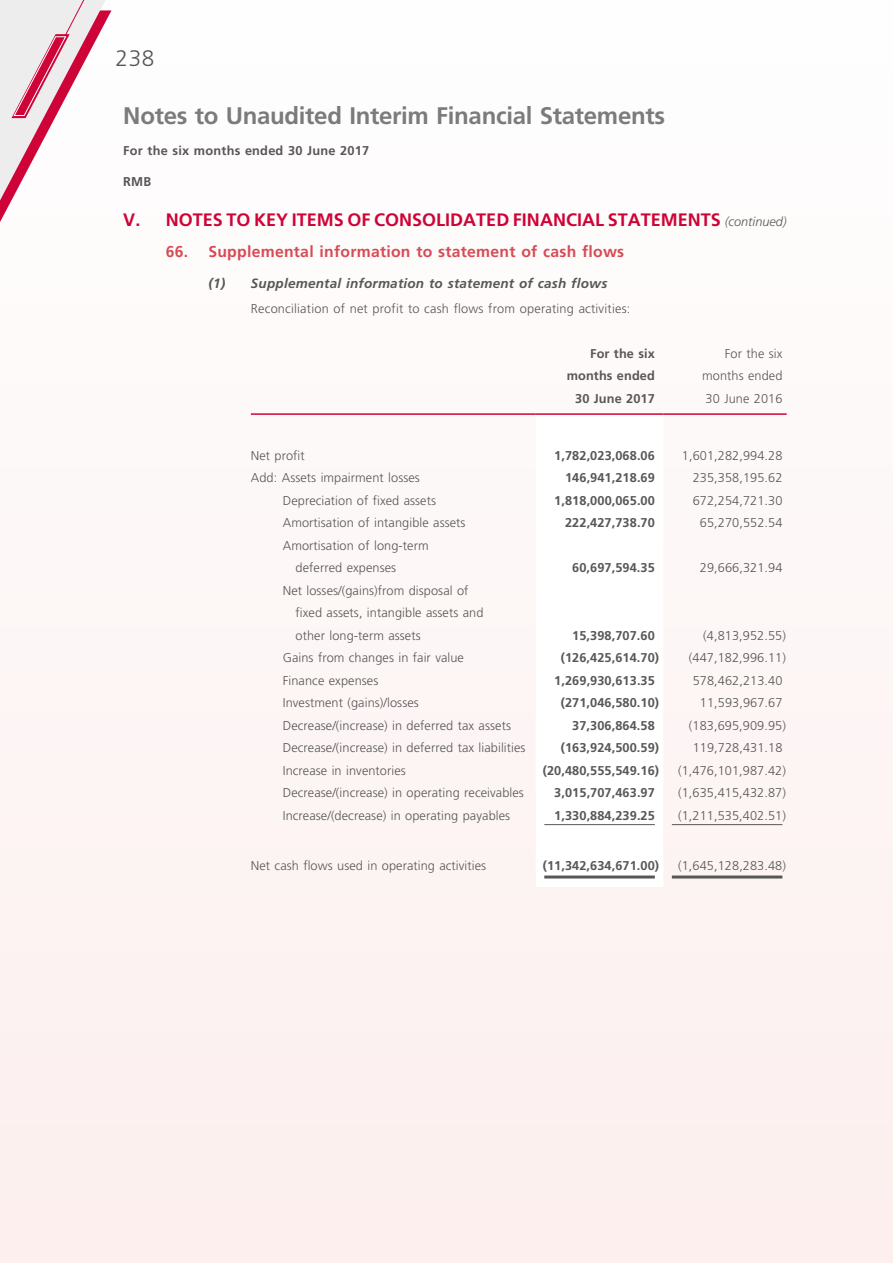
<style>
.page{position:relative;width:893px;height:1263px;background:#fdf7f6}
.page>*{position:absolute;margin:0;border:0;box-sizing:border-box;transform-origin:0 0}
.t1{font:700 24px "Frutiger LT Std";letter-spacing:-.015em;color:#7c7b7b}
.t2{font:300 22.5px "Frutiger LT Std";color:#575756}
.t3{font:700 18px "Frutiger LT Std";color:#ce0438}
.t4{font:700 15.75px "Frutiger LT Std";letter-spacing:.015em;color:#d74b55}
.t5{font:italic 700 13.5px "Frutiger LT Std";letter-spacing:.015em;color:#575756}
.t6{font:300 12.75px/22.5px "Frutiger LT Std";letter-spacing:.005em;color:#575756}
.t7{font:700 12.75px/22.5px "Frutiger LT Std";letter-spacing:.005em;color:#575756;text-align:right}
.s1{font-weight:300;font-style:italic;font-size:12.75px;color:#575756}
</style>
<div class="page">
<svg style="left:0;top:0;width:112px;height:222px"></svg>
<hr style="left:251px;top:413px;width:285px;height:2px;background:#ce0438">
<hr style="left:536px;top:413px;width:127px;height:2px;background:#ce0438">
<hr style="left:663px;top:413px;width:124px;height:2px;background:#ce0438">
<hr style="left:544px;top:824px;width:111px;height:1px;background:#575756">
<hr style="left:672px;top:824px;width:110px;height:1px;background:#575756">
<hr style="left:544px;top:875px;width:111px;height:3px;background:#575756">
<hr style="left:672px;top:875px;width:110px;height:3px;background:#575756">
<h2 class="t2" style="left:116px;top:45px;width:40px">238</h2>
<h1 class="t1" style="left:123px;top:102px;width:543px">Notes to Unaudited Interim Financial Statements</h1>
<p class="t7" style="left:123px;top:139px;width:247px">For the six months ended 30 June 2017</p>
<p class="t7" style="left:123px;top:170px;width:30px">RMB</p>
<h3 class="t3" style="left:123px;top:209px;width:665px">V. NOTES TO KEY ITEMS OF CONSOLIDATED FINANCIAL STATEMENTS <span class="s1">(continued)</span></h3>
<p class="t4" style="left:166px;top:242px;width:460px">66. Supplemental information to statement of cash flows</p>
<p class="t5" style="left:208px;top:275px;width:401px">(1) Supplemental information to statement of cash flows</p>
<p class="t6" style="left:251px;top:297px;width:381px">Reconciliation of net profit to cash flows from operating activities:</p>
<p class="t7" style="left:567px;top:342px;width:90px">For the six months ended<br>30 June 2017</p>
<p class="t6" style="left:702px;top:342px;width:82px;text-align:justify;text-indent:23px">For the six months ended 30 June 2016</p>
<p class="t6" style="left:251px;top:444px;width:55px">Net profit</p>
<p class="t7" style="left:554px;top:444px;width:102px">1,782,023,068.06</p>
<p class="t6" style="left:682px;top:444px;width:102px">1,601,282,994.28</p>
<p class="t6" style="left:251px;top:467px;width:170px">Add: Assets impairment losses</p>
<p class="t7" style="left:565px;top:467px;width:91px">146,941,218.69</p>
<p class="t6" style="left:693px;top:467px;width:91px">235,358,195.62</p>
<p class="t6" style="left:283px;top:489px;width:155px">Depreciation of fixed assets</p>
<p class="t7" style="left:554px;top:489px;width:102px">1,818,000,065.00</p>
<p class="t6" style="left:693px;top:489px;width:91px">672,254,721.30</p>
<p class="t6" style="left:283px;top:512px;width:184px">Amortisation of intangible assets</p>
<p class="t7" style="left:565px;top:512px;width:91px">222,427,738.70</p>
<p class="t6" style="left:700px;top:512px;width:84px">65,270,552.54</p>
<p class="t6" style="left:296px;top:534px;width:135px;text-indent:-13px">Amortisation of long-term deferred expenses</p>
<p class="t7" style="left:572px;top:557px;width:84px">60,697,594.35</p>
<p class="t6" style="left:700px;top:557px;width:84px">29,666,321.94</p>
<p class="t6" style="left:296px;top:579px;width:189px;text-indent:-13px">Net losses/(gains)from disposal of fixed assets, intangible assets and other long-term assets</p>
<p class="t7" style="left:572px;top:624px;width:84px">15,398,707.60</p>
<p class="t6" style="left:703px;top:624px;width:84px">(4,813,952.55)</p>
<p class="t6" style="left:283px;top:647px;width:183px">Gains from changes in fair value</p>
<p class="t7" style="left:561px;top:647px;width:100px">(126,425,614.70)</p>
<p class="t6" style="left:689px;top:647px;width:99px">(447,182,996.11)</p>
<p class="t6" style="left:283px;top:669px;width:97px">Finance expenses</p>
<p class="t7" style="left:554px;top:669px;width:102px">1,269,930,613.35</p>
<p class="t6" style="left:693px;top:669px;width:91px">578,462,213.40</p>
<p class="t6" style="left:283px;top:692px;width:138px">Investment (gains)/losses</p>
<p class="t7" style="left:561px;top:692px;width:100px">(271,046,580.10)</p>
<p class="t6" style="left:700px;top:692px;width:84px">11,593,967.67</p>
<p class="t6" style="left:283px;top:714px;width:230px">Decrease/(increase) in deferred tax assets</p>
<p class="t7" style="left:572px;top:714px;width:84px">37,306,864.58</p>
<p class="t6" style="left:689px;top:714px;width:99px">(183,695,909.95)</p>
<p class="t6" style="left:283px;top:737px;width:244px">Decrease/(increase) in deferred tax liabilities</p>
<p class="t7" style="left:561px;top:737px;width:100px">(163,924,500.59)</p>
<p class="t6" style="left:693px;top:737px;width:91px">119,728,431.18</p>
<p class="t6" style="left:283px;top:759px;width:125px">Increase in inventories</p>
<p class="t7" style="left:543px;top:759px;width:118px">(20,480,555,549.16)</p>
<p class="t6" style="left:678px;top:759px;width:109px">(1,476,101,987.42)</p>
<p class="t6" style="left:283px;top:782px;width:243px">Decrease/(increase) in operating receivables</p>
<p class="t7" style="left:554px;top:782px;width:102px">3,015,707,463.97</p>
<p class="t6" style="left:678px;top:782px;width:109px">(1,635,415,432.87)</p>
<p class="t6" style="left:283px;top:804px;width:229px">Increase/(decrease) in operating payables</p>
<p class="t7" style="left:554px;top:804px;width:102px">1,330,884,239.25</p>
<p class="t6" style="left:678px;top:804px;width:109px">(1,211,535,402.51)</p>
<p class="t6" style="left:251px;top:854px;width:237px">Net cash flows used in operating activities</p>
<p class="t7" style="left:543px;top:854px;width:118px">(11,342,634,671.00)</p>
<p class="t6" style="left:678px;top:854px;width:109px">(1,645,128,283.48)</p>
</div>
